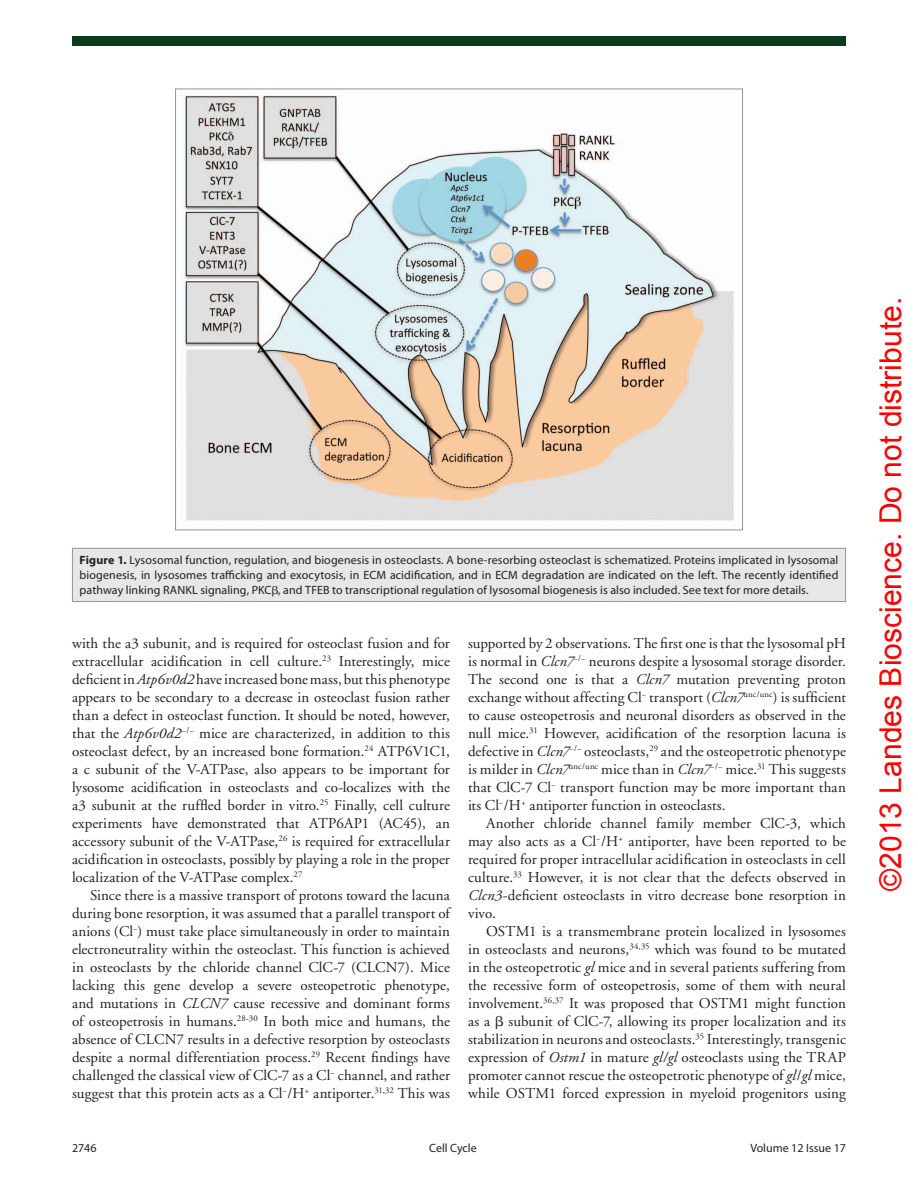
<style>
.page{position:relative;width:918px;height:1188px;background:#fff}
.page>*{position:absolute;margin:0;border:0;box-sizing:border-box;transform-origin:0 0}
.t1{font:30.15px "Arial";color:#f00}
.t2{font:15px/18px "Adobe Garamond";letter-spacing:.005em;color:#231f20;text-align:justify}
.t3{font:12px/15px "Myriad Pro";letter-spacing:.005em;color:#231f20;text-align:justify}
.s1{font-weight:700}
.s2{font-family:"Universal Std Greekw Math Pi"}
.s3{font-style:italic}
</style>
<div class="page">
<div style="left:72px;top:36px;width:774px;height:10px;background:#0b3b1c"></div>
<img style="left:181px;top:94px;width:553px;height:427px">
<div style="left:72px;top:548px;width:774px;height:54px;background:#e6e7e9"></div>
<div style="left:72px;top:548px;width:774px;height:54px;border:1px solid #939598"></div>
<p class="t3" style="left:80px;top:553px;width:760px"><span class="s1">Figure 1.</span> Lysosomal function, regulation, and biogenesis in osteoclasts. A bone-resorbing osteoclast is schematized. Proteins implicated in lysosomal biogenesis, in lysosomes trafficking and exocytosis, in ECM acidification, and in ECM degradation are indicated on the left. The recently identified pathway linking RANKL signaling, PKC<span class="s2">β</span>, and TFEB to transcriptional regulation of lysosomal biogenesis is also included. See text for more details.</p>
<p class="t2" style="left:72px;top:635px;width:380px">with the a3 subunit, and is required for osteoclast fusion and for extracellular acidification in cell culture.<sup>23</sup> Interestingly, mice deficient in <span class="s3">Atp6v0d2</span> have increased bone mass, but this phenotype appears to be secondary to a decrease in osteoclast fusion rather than a defect in osteoclast function. It should be noted, however, that the <span class="s3">Atp6v0d2</span><sup>−/−</sup> mice are characterized, in addition to this osteoclast defect, by an increased bone formation.<sup>24</sup> ATP6V1C1, a c subunit of the V-ATPase, also appears to be important for lysosome acidification in osteoclasts and co-localizes with the a3 subunit at the ruffled border in vitro.<sup>25</sup> Finally, cell culture experiments have demonstrated that ATP6AP1 (AC45), an accessory subunit of the V-ATPase,<sup>26</sup> is required for extracellular acidification in osteoclasts, possibly by playing a role in the proper localization of the V-ATPase complex.<sup>27</sup></p>
<p class="t2" style="left:72px;top:887px;width:379px;text-indent:18px">Since there is a massive transport of protons toward the lacuna during bone resorption, it was assumed that a parallel transport of anions (Cl<sup>−</sup>) must take place simultaneously in order to maintain electroneutrality within the osteoclast. This function is achieved in osteoclasts by the chloride channel ClC-7 (CLCN7). Mice lacking this gene develop a severe osteopetrotic phenotype, and mutations in <span class="s3">CLCN7</span> cause recessive and dominant forms of osteopetrosis in humans.<sup>28-30</sup> In both mice and humans, the absence of CLCN7 results in a defective resorption by osteoclasts despite a normal differentiation process.<sup>29</sup> Recent findings have challenged the classical view of ClC-7 as a Cl<sup>−</sup> channel, and rather suggest that this protein acts as a Cl<sup>−</sup>/H<sup>+</sup> antiporter.<sup>31,32</sup> This was</p>
<p class="t2" style="left:468px;top:635px;width:379px">supported by 2 observations. The first one is that the lysosomal pH is normal in <span class="s3">Clcn7</span><sup>−/−</sup> neurons despite a lysosomal storage disorder.<br>The second one is that a <span class="s3">Clcn7</span> mutation preventing proton exchange without affecting Cl<sup>−</sup> transport (<span class="s3">Clcn7</span><sup>unc/unc</sup>) is sufficient to cause osteopetrosis and neuronal disorders as observed in the null mice.<sup>31</sup> However, acidification of the resorption lacuna is defective in <span class="s3">Clcn7</span><sup>−/−</sup> osteoclasts,<sup>29</sup> and the osteopetrotic phenotype is milder in <span class="s3">Clcn7</span><sup>unc/unc</sup> mice than in <span class="s3">Clcn7</span><sup>−/−</sup> mice.<sup>31</sup> This suggests that ClC-7 Cl<sup>−</sup> transport function may be more important than its Cl<sup>−</sup>/H<sup>+</sup> antiporter function in osteoclasts.</p>
<p class="t2" style="left:468px;top:815px;width:380px;text-indent:18px">Another chloride channel family member ClC-3, which may also acts as a Cl<sup>−</sup>/H<sup>+</sup> antiporter, have been reported to be required for proper intracellular acidification in osteoclasts in cell culture.<sup>33</sup> However, it is not clear that the defects observed in <span class="s3">Clcn3</span>-deficient osteoclasts in vitro decrease bone resorption in vivo.</p>
<p class="t2" style="left:468px;top:923px;width:380px;text-indent:18px">OSTM1 is a transmembrane protein localized in lysosomes in osteoclasts and neurons,<sup>34,35</sup> which was found to be mutated in the osteopetrotic <span class="s3">gl</span> mice and in several patients suffering from the recessive form of osteopetrosis, some of them with neural involvement.<sup>36,37</sup> It was proposed that OSTM1 might function as a <span class="s2">β</span> subunit of ClC-7, allowing its proper localization and its stabilization in neurons and osteoclasts.<sup>35</sup> Interestingly, transgenic expression of <span class="s3">Ostm1</span> in mature <span class="s3">gl/gl</span> osteoclasts using the TRAP promoter cannot rescue the osteopetrotic phenotype of <span class="s3">gl</span>/<span class="s3">gl</span> mice, while OSTM1 forced expression in myeloid progenitors using</p>
<p class="t3" style="left:72px;top:1140px;width:26px">2746</p>
<p class="t3" style="left:429px;top:1140px;width:49px">Cell Cycle</p>
<p class="t3" style="left:750px;top:1140px;width:97px">Volume 12 Issue 17</p>
<h1 class="t1" style="left:871px;top:891px;width:595px;rotate:-90deg">©2013 Landes Bioscience. Do not distribute.</h1>
</div>
